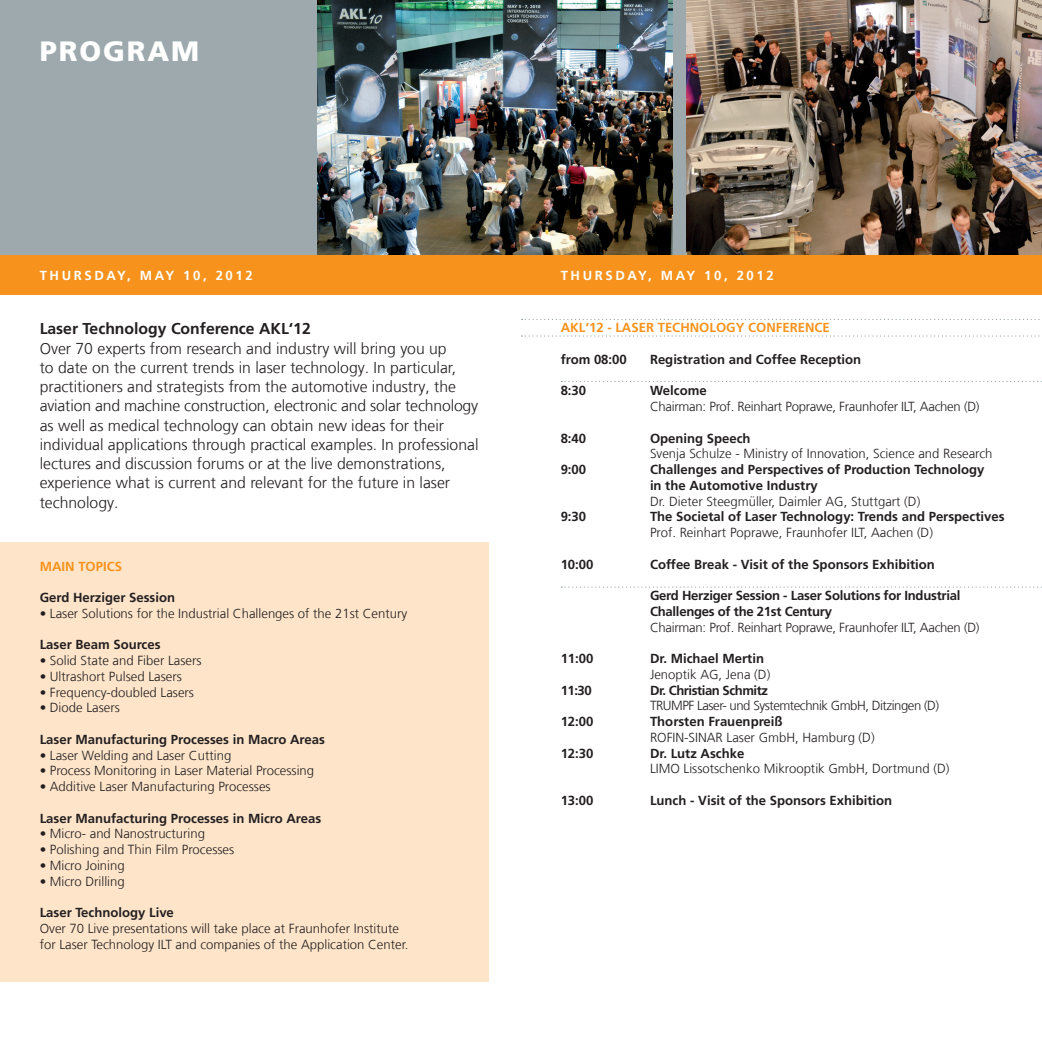
<style>
.page{position:relative;width:1042px;height:1042px;background:#fff}
.page>*{position:absolute;margin:0;border:0;box-sizing:border-box;transform-origin:0 0}
.t1{font:900 28px "Frutiger LT Com";letter-spacing:.07em;color:#fff}
.t2{font:300 15.75px/19.2px "Frutiger LT Com";color:#231f20}
.t3{font:700 15.75px "Frutiger LT Com";color:#231f20}
.t4{font:300 13.12px/15.8px "Frutiger LT Com";color:#231f20}
.t5{font:700 13.12px/15.8px "Frutiger LT Com";color:#231f20}
.t6{font:300 13.12px "Frutiger LT Com";letter-spacing:-.02em;color:#231f20}
.t7{font:700 13.12px/15.8px "Frutiger LT Com";letter-spacing:-.02em;color:#231f20}
.t8{font:300 13.12px "Frutiger LT Com";letter-spacing:-.035em;color:#231f20}
.t9{font:700 13.12px "Frutiger LT Com";color:#f7931d}
.t10{font:700 13.12px "Frutiger LT Com";letter-spacing:.2em;color:#fff}
.t11{font:700 13.12px "Frutiger LT Com";letter-spacing:-.035em;color:#231f20}
.t12{font:700 12.25px "Frutiger LT Com";letter-spacing:.2em;color:#fff}
</style>
<div class="page">
<div style="left:0;top:542px;width:488px;height:439px;background:#fee5ca"></div>
<div style="left:0;top:0;width:1042px;height:270px;background:#9da9ad"></div>
<img style="left:317px;top:0;width:356px;height:255px">
<img style="left:687px;top:0;width:355px;height:255px">
<svg style="left:521px;top:335px;width:519px;height:2px"></svg>
<svg style="left:521px;top:319px;width:519px;height:1px"></svg>
<svg style="left:561px;top:381px;width:481px;height:1px"></svg>
<svg style="left:561px;top:586px;width:481px;height:2px"></svg>
<div style="left:0;top:255px;width:1042px;height:40px;background:#f7931d"></div>
<h1 class="t1" style="left:40px;top:34px;width:161px">PROGRAM</h1>
<p class="t12" style="left:561px;top:268px;width:116px">Ank ündig ung</p>
<p class="t10" style="left:40px;top:268px;width:113px">Th ursday, MaY</p>
<p class="t10" style="left:183px;top:268px;width:71px">10, 2012</p>
<p class="t10" style="left:561px;top:268px;width:113px">Th ursday, MaY</p>
<p class="t10" style="left:704px;top:268px;width:71px">10, 2012</p>
<p class="t3" style="left:40px;top:320px;width:273px">Laser Technology Conference AKL‘12</p>
<p class="t2" style="left:40px;top:339px;width:440px">Over 70 experts from research and industry will bring you up<br>to date on the current trends in laser technology. In particular, practitioners and strategists from the automotive industry, the aviation and machine construction, electronic and solar technology as well as medical technology can obtain new ideas for their individual applications through practical examples. In professional lectures and discussion forums or at the live demonstrations, experience what is current and relevant for the future in laser technology.</p>
<p class="t9" style="left:40px;top:558px;width:84px">main Topics</p>
<p class="t5" style="left:40px;top:590px;width:137px">Gerd Herziger Session</p>
<p class="t4" style="left:40px;top:605px;width:369px">• Laser Solutions for the Industrial Challenges of the 21st Century</p>
<p class="t5" style="left:40px;top:637px;width:122px">Laser Beam Sources</p>
<p class="t4" style="left:40px;top:653px;width:163px">• Solid State and Fiber Lasers</p>
<p class="t4" style="left:40px;top:668px;width:144px">• Ultrashort Pulsed Lasers</p>
<p class="t4" style="left:40px;top:684px;width:156px">• Frequency-doubled Lasers</p>
<p class="t4" style="left:40px;top:700px;width:82px">• Diode Lasers</p>
<p class="t5" style="left:40px;top:731px;width:287px">Laser M anufacturing Processes in M acro Areas</p>
<p class="t4" style="left:40px;top:747px;width:193px">• Laser Welding and Laser Cutting</p>
<p class="t4" style="left:40px;top:763px;width:276px">• Process Monitoring in Laser Material Processing</p>
<p class="t4" style="left:40px;top:779px;width:232px">• Additive Laser Manufacturing Processes</p>
<p class="t5" style="left:40px;top:810px;width:283px">Laser M anufacturing Processes in M icro Areas</p>
<p class="t4" style="left:40px;top:826px;width:167px">• Micro- and Nanostructuring</p>
<p class="t4" style="left:40px;top:842px;width:196px">• Polishing and Thin Film Processes</p>
<p class="t4" style="left:40px;top:857px;width:87px">• Micro Joining</p>
<p class="t4" style="left:40px;top:873px;width:87px">• Micro Drilling</p>
<p class="t5" style="left:40px;top:905px;width:136px">Laser Technology Live</p>
<p class="t4" style="left:40px;top:920px;width:370px">Over 70 Live presentations will take place at Fraunhofer Institute for Laser Technology ILT and companies of the Application Center.</p>
<p class="t9" style="left:561px;top:320px;width:271px">AKL‘12 - Laser Tech nology Conference</p>
<p class="t5" style="left:561px;top:351px;width:79px">from 08:00 R</p>
<p class="t5" style="left:658px;top:351px;width:205px">egistration and Coffee Reception</p>
<p class="t5" style="left:561px;top:383px;width:27px">8:30</p>
<p class="t5" style="left:650px;top:383px;width:58px">Welcome</p>
<p class="t6" style="left:650px;top:399px;width:331px">Chairman: Prof. Reinhart Poprawe, Fraunhofer ILT, Aachen (D)</p>
<p class="t5" style="left:561px;top:430px;width:64px">8:40 O</p>
<p class="t5" style="left:660px;top:430px;width:92px">pening Speech</p>
<p class="t4" style="left:650px;top:446px;width:344px">Svenja Schulze - Ministry of Innovation, Science and Research</p>
<p class="t5" style="left:561px;top:462px;width:27px">9:00</p>
<p class="t5" style="left:650px;top:462px;width:336px">Challenges and Perspectives of Production Technology in the Automotive Industry</p>
<p class="t4" style="left:650px;top:493px;width:272px">Dr. Dieter Steegmüller, Daimler AG, Stuttgart (D)</p>
<p class="t5" style="left:561px;top:509px;width:27px">9:30</p>
<p class="t5" style="left:650px;top:509px;width:356px">The Societal of Laser Technology: Trends and Perspectives</p>
<p class="t4" style="left:650px;top:525px;width:284px">Prof. Reinhart Poprawe, Fraunhofer ILT, Aachen (D)</p>
<p class="t5" style="left:561px;top:556px;width:34px">10:00</p>
<p class="t5" style="left:650px;top:556px;width:286px">Coffee Break - Visit of the Sponsors Exhibition</p>
<p class="t7" style="left:650px;top:588px;width:312px">Gerd Herziger Session - Laser Solutions for Industrial<br>Challenges of the 21st Century</p>
<p class="t6" style="left:650px;top:619px;width:331px">Chairman: Prof. Reinhart Poprawe, Fraunhofer ILT, Aachen (D)</p>
<p class="t5" style="left:561px;top:651px;width:67px">11:00 D</p>
<p class="t5" style="left:659px;top:651px;width:106px">r. M ichael Mertin</p>
<p class="t4" style="left:650px;top:666px;width:122px">Jenoptik AG, Jena (D)</p>
<p class="t5" style="left:561px;top:682px;width:66px">11:30 D</p>
<p class="t11" style="left:659px;top:682px;width:110px">r. Christian Schmitz</p>
<p class="t8" style="left:650px;top:698px;width:291px">TRUMPF Laser- und Systemtechnik GmbH, Ditzingen (D)</p>
<p class="t5" style="left:561px;top:714px;width:34px">12:00</p>
<p class="t5" style="left:650px;top:714px;width:134px">Thorsten Frauenpreiß</p>
<p class="t4" style="left:650px;top:729px;width:226px">ROFIN-SINAR Laser GmbH, Hamburg (D)</p>
<p class="t5" style="left:561px;top:745px;width:67px">12:30 D</p>
<p class="t5" style="left:659px;top:745px;width:86px">r. Lutz Aschke</p>
<p class="t4" style="left:650px;top:761px;width:301px">LIMO Lissotschenko Mikrooptik GmbH, Dortmund (D)</p>
<p class="t5" style="left:561px;top:792px;width:34px">13:00</p>
<p class="t5" style="left:650px;top:792px;width:244px">Lunch - Visit of the Sponsors Exhibition</p>
</div>
